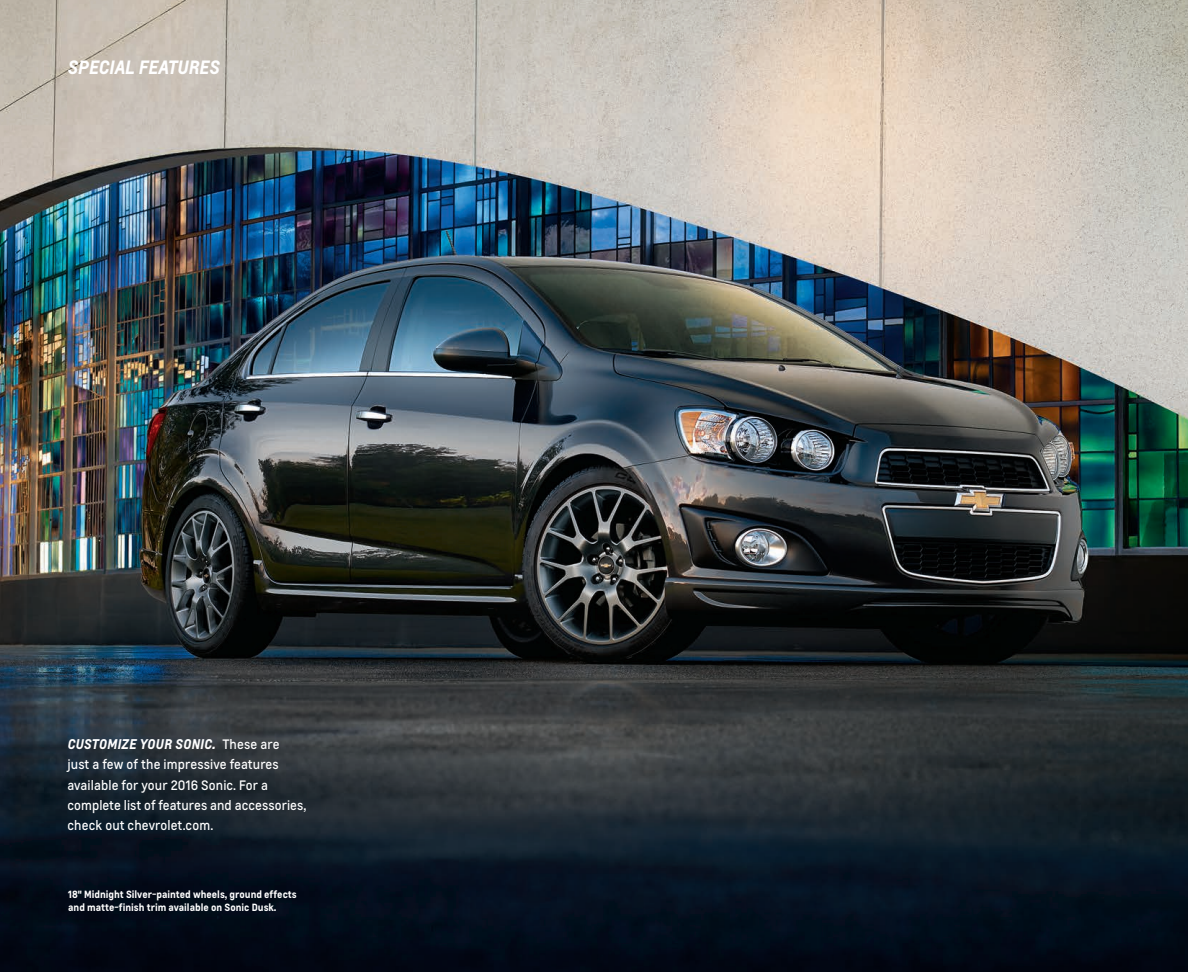
<style>
.page{position:relative;width:1188px;height:972px;background:#fff}
.page>*{position:absolute;margin:0;border:0;box-sizing:border-box;transform-origin:0 0}
.t1{font:italic 700 18px "Louis";letter-spacing:-.01em;color:#fff}
.t2{font:italic 700 13.2px "Louis";letter-spacing:.01em;color:#fff}
.t3{font:12.75px/20.2px "Louis";letter-spacing:.01em;color:#fff}
.t4{font:700 9.75px/13.5px "Louis";color:#fff}
.s1{font-weight:400;font-style:normal;font-size:12.75px}
</style>
<div class="page">
<img style="left:0;top:0;width:1188px;height:972px">
<h1 class="t1" style="left:68px;top:56px;width:154px">SPECIAL FEATURES</h1>
<p class="t2" style="left:68px;top:736px;width:214px">CUSTOMIZE YOUR SONIC. <span class="s1">These are</span></p>
<p class="t3" style="left:67px;top:755px;width:240px">just a few of the impressive features available for your 2016 Sonic. For a complete list of features and accessories, check out chevrolet.com.</p>
<p class="t4" style="left:68px;top:887px;width:230px">18" Midnight Silver-painted wheels, ground effects and matte-finish trim available on Sonic Dusk.</p>
</div>
